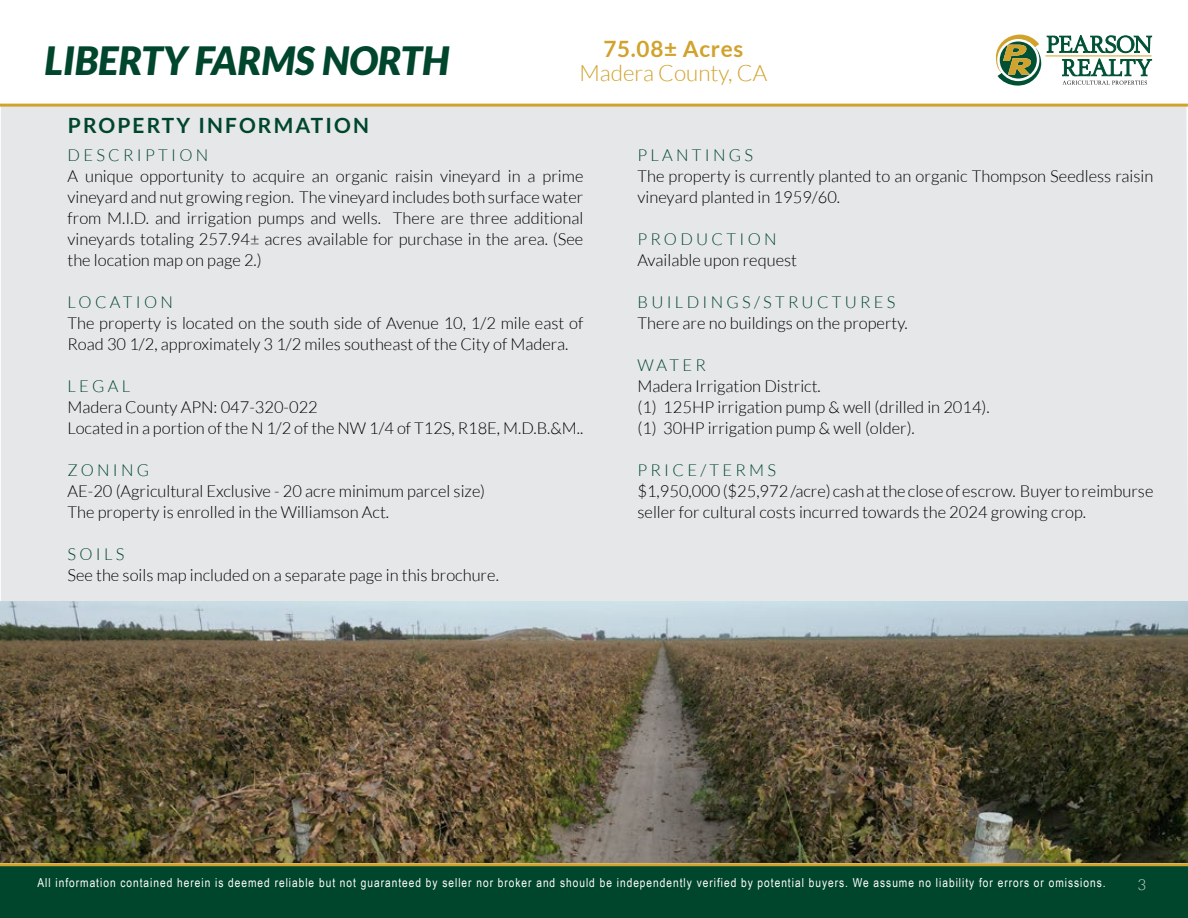
<style>
.page{position:relative;width:1188px;height:918px;background:#fff}
.page>*{position:absolute;margin:0;border:0;box-sizing:border-box;transform-origin:0 0}
.t1{font:italic 900 39px "Lato";color:#00462c}
.t2{font:300 22.5px "Lato";color:#d1a22c}
.t3{font:700 22.5px "Lato";letter-spacing:.03em;color:#d1a22c}
.t4{font:700 21px "Lato";letter-spacing:.1em;color:#00462c}
.t5{font:300 16.5px/21px "Lato";color:#000}
.t6{font:300 16.5px "Lato";letter-spacing:.2em;color:#00462c}
.t7{font:300 15px "Lato";color:#dcddde}
.t8{font:12.3px "Arial Narrow";letter-spacing:.08em;color:#fff}
</style>
<div class="page">
<div style="left:1px;top:107px;width:1187px;height:756px;background:#e6e7e8"></div>
<img style="left:0;top:602px;width:1188px;height:260px">
<svg style="left:996px;top:35px;width:156px;height:51px"></svg>
<div style="left:0;top:864px;width:1188px;height:54px;background:#00462c"></div>
<hr style="left:0;top:863px;width:1188px;height:3px;background:#d1a22c">
<hr style="left:0;top:104px;width:1188px;height:3px;background:#d1a22c">
<h1 class="t1" style="left:44px;top:38px;width:406px">LIBERTY FARMS NORTH</h1>
<p class="t4" style="left:68px;top:114px;width:303px">PROPERTY INFORMATION</p>
<h2 class="t3" style="left:603px;top:36px;width:141px">75.08± Acres</h2>
<h2 class="t2" style="left:579px;top:61px;width:189px">Madera County, CA</h2>
<p class="t6" style="left:68px;top:147px;width:142px">DESCRIPTION</p>
<p class="t5" style="left:68px;top:166px;width:517px;text-align:justify">A unique opportunity to acquire an organic raisin vineyard in a prime vineyard and nut growing region. The vineyard includes both surface water from M.I.D. and irrigation pumps and wells. There are three additional vineyards totaling 257.94± acres available for purchase in the area. (See the location map on page 2.)</p>
<p class="t6" style="left:68px;top:294px;width:107px">LOCATION</p>
<p class="t5" style="left:68px;top:313px;width:517px">The property is located on the south side of Avenue 10, 1/2 mile east of<br>Road 30 1/2, approximately 3 1/2 miles southeast of the City of Madera.</p>
<p class="t6" style="left:68px;top:378px;width:64px">LEGAL</p>
<p class="t5" style="left:68px;top:397px;width:517px">Madera County APN: 047-320-022<br>Located in a portion of the N 1/2 of the NW 1/4 of T12S, R18E, M.D.B.&amp;M..</p>
<p class="t6" style="left:68px;top:462px;width:83px">ZONING</p>
<p class="t5" style="left:68px;top:481px;width:419px">AE-20 (Agricultural Exclusive - 20 acre minimum parcel size)<br>The property is enrolled in the Williamson Act.</p>
<p class="t6" style="left:68px;top:546px;width:58px">SOILS</p>
<p class="t5" style="left:68px;top:565px;width:433px">See the soils map included on a separate page in this brochure.</p>
<p class="t6" style="left:637px;top:147px;width:117px">PLANTINGS</p>
<p class="t5" style="left:637px;top:166px;width:517px">The property is currently planted to an organic Thompson Seedless raisin vineyard planted in 1959/60.</p>
<p class="t6" style="left:637px;top:231px;width:141px">PRODUCTION</p>
<p class="t5" style="left:637px;top:250px;width:161px">Available upon request</p>
<p class="t6" style="left:637px;top:294px;width:260px">BUILDINGS/STRUCTURES</p>
<p class="t5" style="left:637px;top:313px;width:272px">There are no buildings on the property.</p>
<p class="t6" style="left:637px;top:357px;width:70px">WATER</p>
<p class="t5" style="left:637px;top:376px;width:354px">Madera Irrigation District.<br>(1) 125HP irrigation pump &amp; well (drilled in 2014). (1) 30HP irrigation pump &amp; well (older).</p>
<p class="t6" style="left:637px;top:462px;width:140px">PRICE/TERMS</p>
<p class="t5" style="left:637px;top:481px;width:517px">$1,950,000 ($25,972 /acre) cash at the close of escrow. Buyer to reimburse seller for cultural costs incurred towards the 2024 growing crop.</p>
<p class="t8" style="left:38px;top:873px;width:1070px">All information contained herein is deemed reliable but not guaranteed by seller nor broker and should be independently verified by potential buyers. We assume no liability for errors or omissions.</p>
<p class="t7" style="left:1138px;top:876px;width:10px">3</p>
</div>
